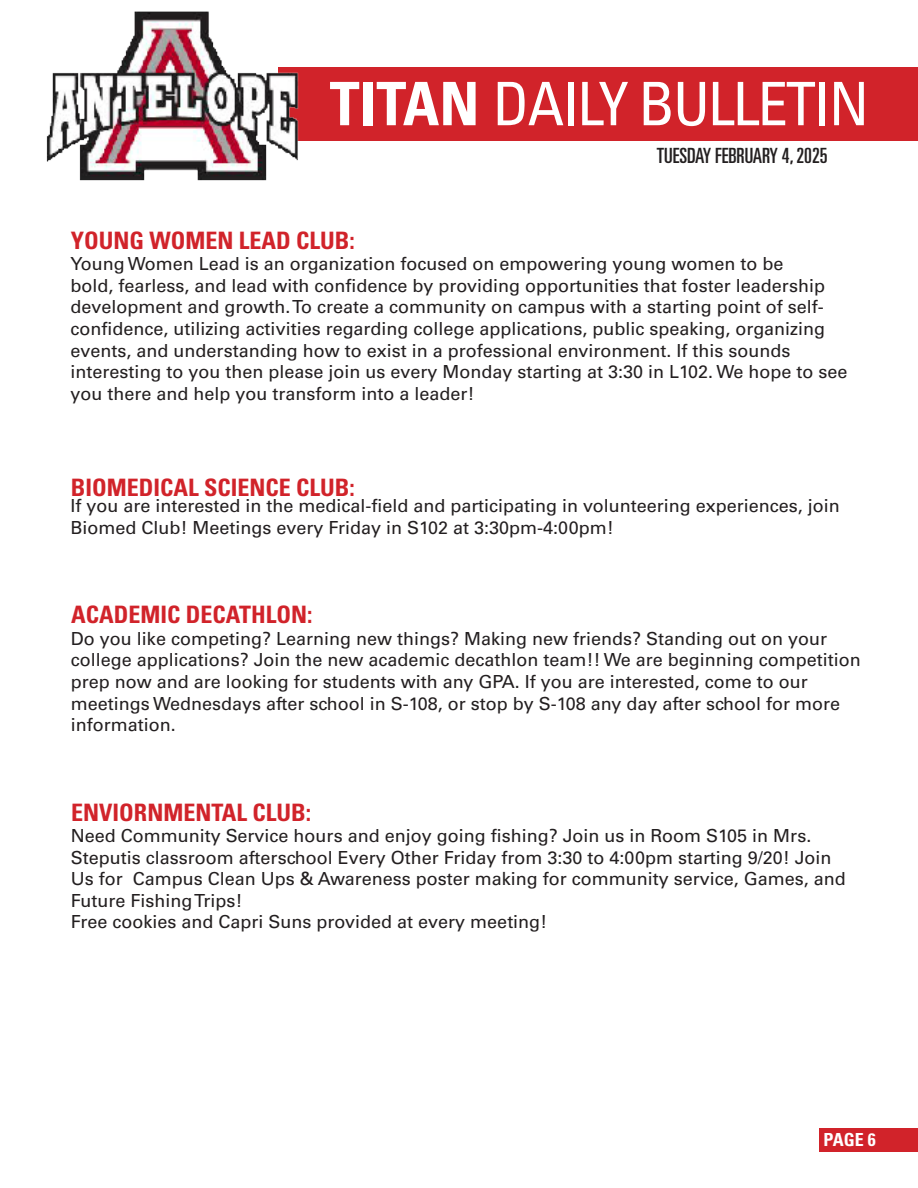
<style>
.page{position:relative;width:918px;height:1188px;background:#fff}
.page>*{position:absolute;margin:0;border:0;box-sizing:border-box;transform-origin:0 0}
.t1{font:condensed 60px "Univers LT Std";letter-spacing:-.03em;color:#fff}
.t2{font:700 condensed 24px "Univers LT Std";color:#d1232a}
.t3{font:ultra-condensed 21px "Univers LT Std";color:#231f20}
.t4{font:18px/21.6px "Univers LT Std";color:#231f20}
.t5{font:700 condensed 18px "Univers LT Std";color:#fff}
.s1{font-weight:700}
</style>
<div class="page">
<div style="left:819px;top:1128px;width:99px;height:24px;background:#d1232a"></div>
<div style="left:279px;top:68px;width:639px;height:73px;background:#d1232a"></div>
<img style="left:46px;top:11px;width:271px;height:170px">
<p class="t1" style="left:330px;top:66px;width:541px"><span class="s1">TITAN</span> DAILY BULLETIN</p>
<p class="t3" style="left:657px;top:144px;width:172px">TUESDAY FEBRUARY 4, 2025</p>
<p class="t2" style="left:71px;top:225px;width:285px">YOUNG WOMEN LEAD CLUB:</p>
<p class="t4" style="left:70px;top:253px;width:778px">Young Women Lead is an organization focused on empowering young women to be<br>bold, fearless, and lead with confidence by providing opportunities that foster leadership development and growth. To create a community on campus with a starting point of self&shy;confidence, utilizing activities regarding college applications, public speaking, organizing events, and understanding how to exist in a professional environment. If this sounds interesting to you then please join us every Monday starting at 3:30 in L102. We hope to see you there and help you transform into a leader!</p>
<p class="t2" style="left:71px;top:473px;width:286px">BIOMEDICAL SCIENCE CLUB:</p>
<p class="t4" style="left:70px;top:495px;width:771px">If you are interested in the medical-field and participating in volunteering experiences, join<br>Biomed Club! Meetings every Friday in S102 at 3:30pm-4:00pm!</p>
<p class="t2" style="left:71px;top:600px;width:243px">ACADEMIC DECATHLON:</p>
<p class="t4" style="left:71px;top:628px;width:791px">Do you like competing? Learning new things? Making new friends? Standing out on your college applications? Join the new academic decathlon team!! We are beginning competition prep now and are looking for students with any GPA. If you are interested, come to our meetings Wednesdays after school in S-108, or stop by S-108 any day after school for more information.</p>
<p class="t2" style="left:71px;top:797px;width:241px">ENVIORNMENTAL CLUB:</p>
<p class="t4" style="left:71px;top:825px;width:777px">Need Community Service hours and enjoy going fishing? Join us in Room S105 in Mrs.<br>Steputis classroom afterschool Every Other Friday from 3:30 to 4:00pm starting 9/20! Join Us for Campus Clean Ups &amp; Awareness poster making for community service, Games, and Future Fishing Trips!</p>
<p class="t4" style="left:71px;top:911px;width:478px">Free cookies and Capri Suns provided at every meeting!</p>
<p class="t5" style="left:824px;top:1129px;width:54px">PAGE 6</p>
</div>
